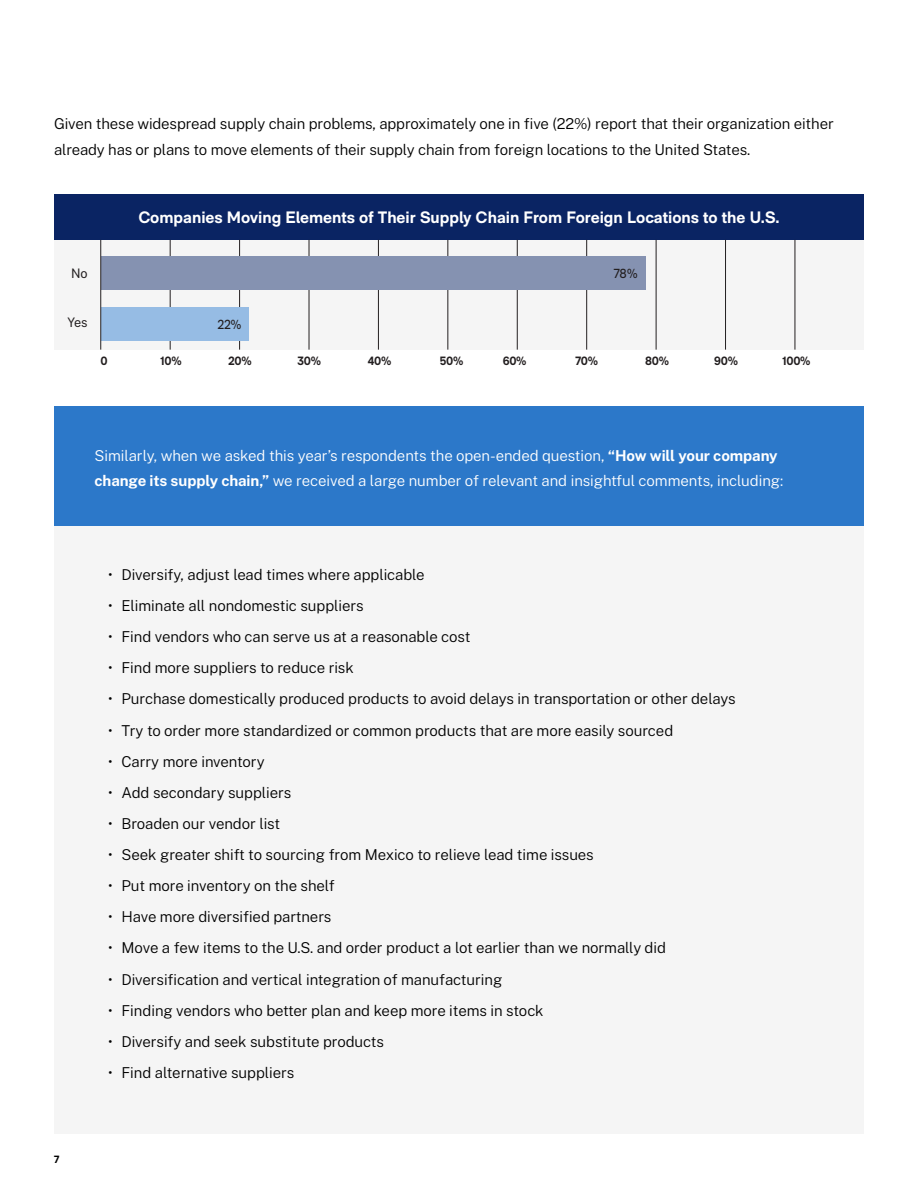
<style>
.page{position:relative;width:918px;height:1188px;background:#fff}
.page>*{position:absolute;margin:0;border:0;box-sizing:border-box;transform-origin:0 0}
.t1{font:700 16.5px "RM Neue";color:#fff}
.t2{font:300 15px/25.5px "Public Sans";letter-spacing:-.005em;color:#000}
.t3{font:300 15px/25.5px "Public Sans";letter-spacing:-.005em;color:#fff}
.t4{font:13.2px "RM Neue";color:#231f20;scale:.96 1}
.t5{font:13.2px "Public Sans";color:#231f20;scale:.96 1}
.t6{font:700 12px "RM Neue";letter-spacing:-.025em;color:#231f20;scale:.96 1}
.t7{font:700 10.5px "RM Neue";color:#000}
.s1{font-weight:700}
</style>
<div class="page">
<div style="left:54px;top:526px;width:810px;height:608px;background:#f5f5f5"></div>
<div style="left:54px;top:195px;width:810px;height:45px;background:#0a2463"></div>
<div style="left:54px;top:406px;width:810px;height:120px;background:#2c78c9"></div>
<div style="left:54px;top:240px;width:810px;height:110px;background:#f5f5f5"></div>
<hr style="left:170px;top:240px;width:1px;height:110px;background:#231f20">
<hr style="left:309px;top:240px;width:1px;height:110px;background:#231f20">
<hr style="left:517px;top:240px;width:1px;height:110px;background:#231f20">
<hr style="left:586px;top:240px;width:1px;height:110px;background:#231f20">
<hr style="left:656px;top:240px;width:1px;height:110px;background:#231f20">
<hr style="left:725px;top:240px;width:1px;height:110px;background:#231f20">
<hr style="left:795px;top:240px;width:1px;height:110px;background:#231f20">
<hr style="left:239px;top:240px;width:1px;height:110px;background:#231f20">
<hr style="left:448px;top:240px;width:1px;height:110px;background:#231f20">
<hr style="left:378px;top:240px;width:1px;height:110px;background:#231f20">
<div style="left:101px;top:256px;width:544px;height:34px;background:#8592b1"></div>
<div style="left:101px;top:307px;width:148px;height:34px;background:#96bce4"></div>
<hr style="left:100px;top:240px;width:1px;height:110px;background:#231f20">
<p class="t2" style="left:54px;top:110px;width:781px">Given these widespread supply chain problems, approximately one in five (22%) report that their organization either already has or plans to move elements of their supply chain from foreign locations to the United States.</p>
<p class="t1" style="left:138px;top:207px;width:643px">Companies Moving Elements of Their Supply Chain From Foreign Locations to the U.S.</p>
<p class="t5" style="left:71px;top:263px;width:19px">No</p>
<p class="t5" style="left:67px;top:312px;width:22px">Yes</p>
<p class="t4" style="left:218px;top:316px;width:26px">22%</p>
<p class="t4" style="left:614px;top:266px;width:26px">78%</p>
<p class="t6" style="left:101px;top:353px;width:9px">0</p>
<p class="t6" style="left:161px;top:353px;width:24px">10%</p>
<p class="t6" style="left:229px;top:353px;width:26px">20%</p>
<p class="t6" style="left:297px;top:353px;width:26px">30%</p>
<p class="t6" style="left:368px;top:353px;width:26px">40%</p>
<p class="t6" style="left:440px;top:353px;width:26px">50%</p>
<p class="t6" style="left:503px;top:353px;width:26px">60%</p>
<p class="t6" style="left:575px;top:353px;width:25px">70%</p>
<p class="t6" style="left:645px;top:353px;width:26px">80%</p>
<p class="t6" style="left:714px;top:353px;width:26px">90%</p>
<p class="t6" style="left:783px;top:353px;width:31px">100%</p>
<p class="t7" style="left:54px;top:1153px;width:7px">7</p>
<p class="t3" style="left:94px;top:441px;width:690px">Similarly, when we asked this year’s respondents the open-ended question, <span class="s1">“How will your company change its supply chain,”</span> we received a large number of relevant and insightful comments, including:</p>
<p class="t2" style="left:108px;top:561px;width:318px">• Diversify, adjust lead times where applicable</p>
<p class="t2" style="left:108px;top:592px;width:257px">• Eliminate all nondomestic suppliers</p>
<p class="t2" style="left:108px;top:623px;width:364px">• Find vendors who can serve us at a reasonable cost</p>
<p class="t2" style="left:108px;top:654px;width:247px">• Find more suppliers to reduce risk</p>
<p class="t2" style="left:108px;top:685px;width:629px">• Purchase domestically produced products to avoid delays in transportation or other delays</p>
<p class="t2" style="left:108px;top:716px;width:567px">• Try to order more standardized or common products that are more easily sourced</p>
<p class="t2" style="left:108px;top:747px;width:158px">• Carry more inventory</p>
<p class="t2" style="left:108px;top:779px;width:185px">• Add secondary suppliers</p>
<p class="t2" style="left:108px;top:810px;width:174px">• Broaden our vendor list</p>
<p class="t2" style="left:108px;top:841px;width:487px">• Seek greater shift to sourcing from Mexico to relieve lead time issues</p>
<p class="t2" style="left:108px;top:872px;width:228px">• Put more inventory on the shelf</p>
<p class="t2" style="left:108px;top:903px;width:225px">• Have more diversified partners</p>
<p class="t2" style="left:108px;top:934px;width:559px">• Move a few items to the U.S. and order product a lot earlier than we normally did</p>
<p class="t2" style="left:108px;top:965px;width:396px">• Diversification and vertical integration of manufacturing</p>
<p class="t2" style="left:108px;top:996px;width:437px">• Finding vendors who better plan and keep more items in stock</p>
<p class="t2" style="left:108px;top:1028px;width:277px">• Diversify and seek substitute products</p>
<p class="t2" style="left:108px;top:1059px;width:188px">• Find alternative suppliers</p>
</div>
